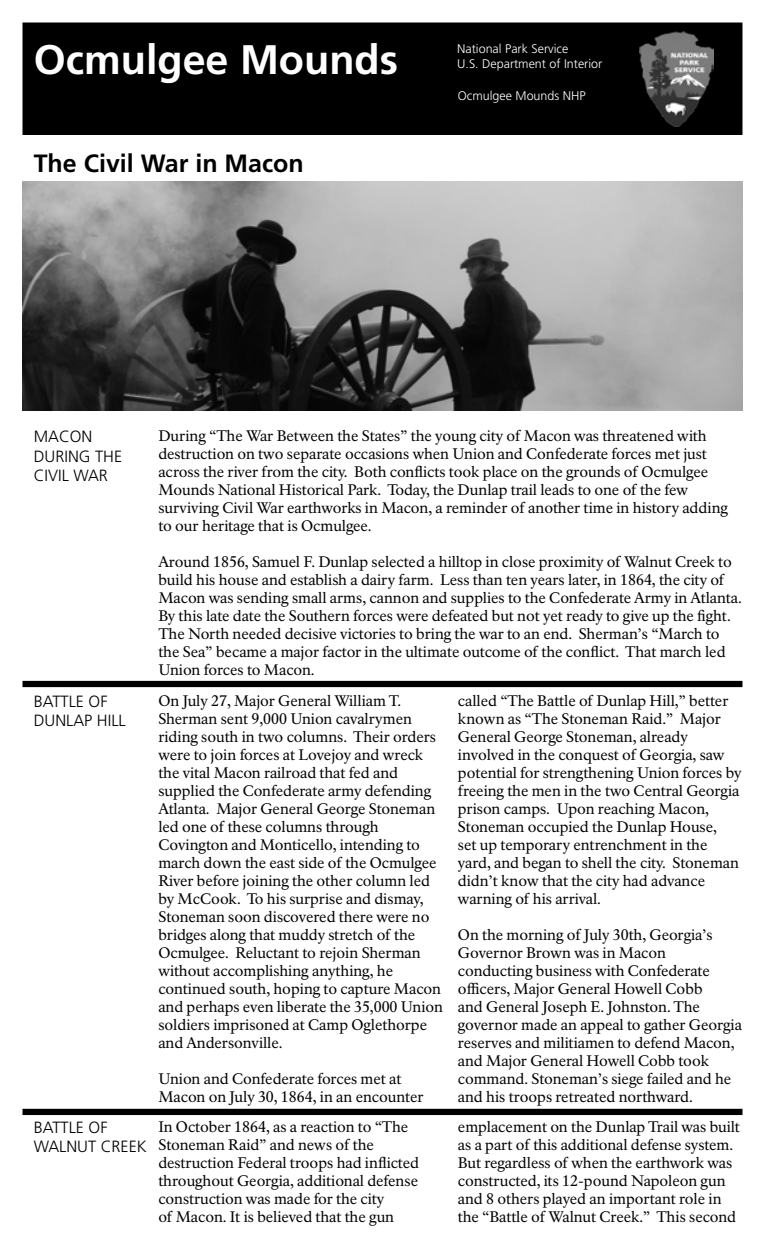
<style>
.page{position:relative;width:765px;height:1260px;background:#fff}
.page>*{position:absolute;margin:0;border:0;box-sizing:border-box;transform-origin:0 0}
.t1{font:700 41.25px "Frutiger LT Std";color:#fff}
.t2{font:700 25px "Frutiger LT Std";color:#000}
.Section_Headings{font:300 16.25px/19.5px "Frutiger LT Std";color:#000}
.Rest_of_Paragraphs{font:15px/18px "NPS Rawlinson OT";letter-spacing:-.005em;color:#000}
.First_Paragraph{font:15px/18px "NPS Rawlinson OT";letter-spacing:-.005em;color:#000}
.t3{font:300 12.5px/15px "Frutiger LT Std";color:#fff}
</style>
<div class="page">
<img style="left:22px;top:182px;width:720px;height:228px">
<div style="left:22px;top:681px;width:720px;height:6px;background:#000"></div>
<div style="left:22px;top:1109px;width:720px;height:6px;background:#000"></div>
<div style="left:23px;top:23px;width:719px;height:111px;background:#000"></div>
<div style="left:22px;top:22px;width:720px;height:113px;border:1px solid #000"></div>
<img style="left:640px;top:31px;width:73px;height:95px">
<h1 class="t1" style="left:34px;top:36px;width:366px">Ocmulgee Mounds</h1>
<p class="t3" style="left:457px;top:41px;width:147px">National Park Service<br>U.S. Department of Interior</p>
<p class="t3" style="left:458px;top:88px;width:129px">Ocmulgee Mounds NHP</p>
<h1 class="t2" style="left:34px;top:148px;width:271px">The Civil War in Macon</h1>
<h2 class="Section_Headings" style="left:34px;top:427px;width:90px">MACON<br>DURING THE<br>CIVIL WAR</h2>
<p class="First_Paragraph" style="left:158px;top:427px;width:571px">During “The War Between the States” the young city of Macon was threatened with destruction on two separate occasions when Union and Confederate forces met just across the river from the city. Both conflicts took place on the grounds of Ocmulgee Mounds National Historical Park. Today, the Dunlap trail leads to one of the few surviving Civil War earthworks in Macon, a reminder of another time in history adding to our heritage that is Ocmulgee.</p>
<p class="First_Paragraph" style="left:158px;top:553px;width:585px">Around 1856, Samuel F. Dunlap selected a hilltop in close proximity of Walnut Creek to build his house and establish a dairy farm. Less than ten years later, in 1864, the city of Macon was sending small arms, cannon and supplies to the Confederate Army in Atlanta.<br>By this late date the Southern forces were defeated but not yet ready to give up the fight.<br>The North needed decisive victories to bring the war to an end. Sherman’s “March to the Sea” became a major factor in the ultimate outcome of the conflict. That march led Union forces to Macon.</p>
<h2 class="Section_Headings" style="left:34px;top:692px;width:94px">BATTLE OF<br>DUNLAP HILL</h2>
<p class="Rest_of_Paragraphs" style="left:158px;top:692px;width:286px">On July 27, Major General William T.<br>Sherman sent 9,000 Union cavalrymen riding south in two columns. Their orders were to join forces at Lovejoy and wreck the vital Macon railroad that fed and supplied the Confederate army defending Atlanta. Major General George Stoneman led one of these columns through Covington and Monticello, intending to march down the east side of the Ocmulgee River before joining the other column led by McCook. To his surprise and dismay, Stoneman soon discovered there were no bridges along that muddy stretch of the Ocmulgee. Reluctant to rejoin Sherman without accomplishing anything, he continued south, hoping to capture Macon and perhaps even liberate the 35,000 Union soldiers imprisoned at Camp Oglethorpe and Andersonville.</p>
<p class="Rest_of_Paragraphs" style="left:158px;top:1070px;width:267px">Union and Confederate forces met at<br>Macon on July 30, 1864, in an encounter</p>
<p class="Rest_of_Paragraphs" style="left:458px;top:692px;width:285px">called “The Battle of Dunlap Hill,” better known as “The Stoneman Raid.” Major General George Stoneman, already involved in the conquest of Georgia, saw potential for strengthening Union forces by freeing the men in the two Central Georgia prison camps. Upon reaching Macon, Stoneman occupied the Dunlap House,<br>set up temporary entrenchment in the yard, and began to shell the city. Stoneman didn’t know that the city had advance warning of his arrival.</p>
<p class="Rest_of_Paragraphs" style="left:458px;top:926px;width:286px">On the morning of July 30th, Georgia’s Governor Brown was in Macon conducting business with Confederate officers, Major General Howell Cobb<br>and General Joseph E. Johnston. The governor made an appeal to gather Georgia reserves and militiamen to defend Macon, and Major General Howell Cobb took command. Stoneman’s siege failed and he and his troops retreated northward.</p>
<h2 class="Section_Headings" style="left:34px;top:1118px;width:115px">BATTLE OF<br>WALNUT CREEK</h2>
<p class="Rest_of_Paragraphs" style="left:158px;top:1118px;width:262px">In October 1864, as a reaction to “The Stoneman Raid” and news of the destruction Federal troops had inflicted throughout Georgia, additional defense construction was made for the city<br>of Macon. It is believed that the gun</p>
<p class="Rest_of_Paragraphs" style="left:458px;top:1118px;width:284px">emplacement on the Dunlap Trail was built as a part of this additional defense system.<br>But regardless of when the earthwork was constructed, its 12-pound Napoleon gun and 8 others played an important role in the “Battle of Walnut Creek.” This second</p>
</div>
